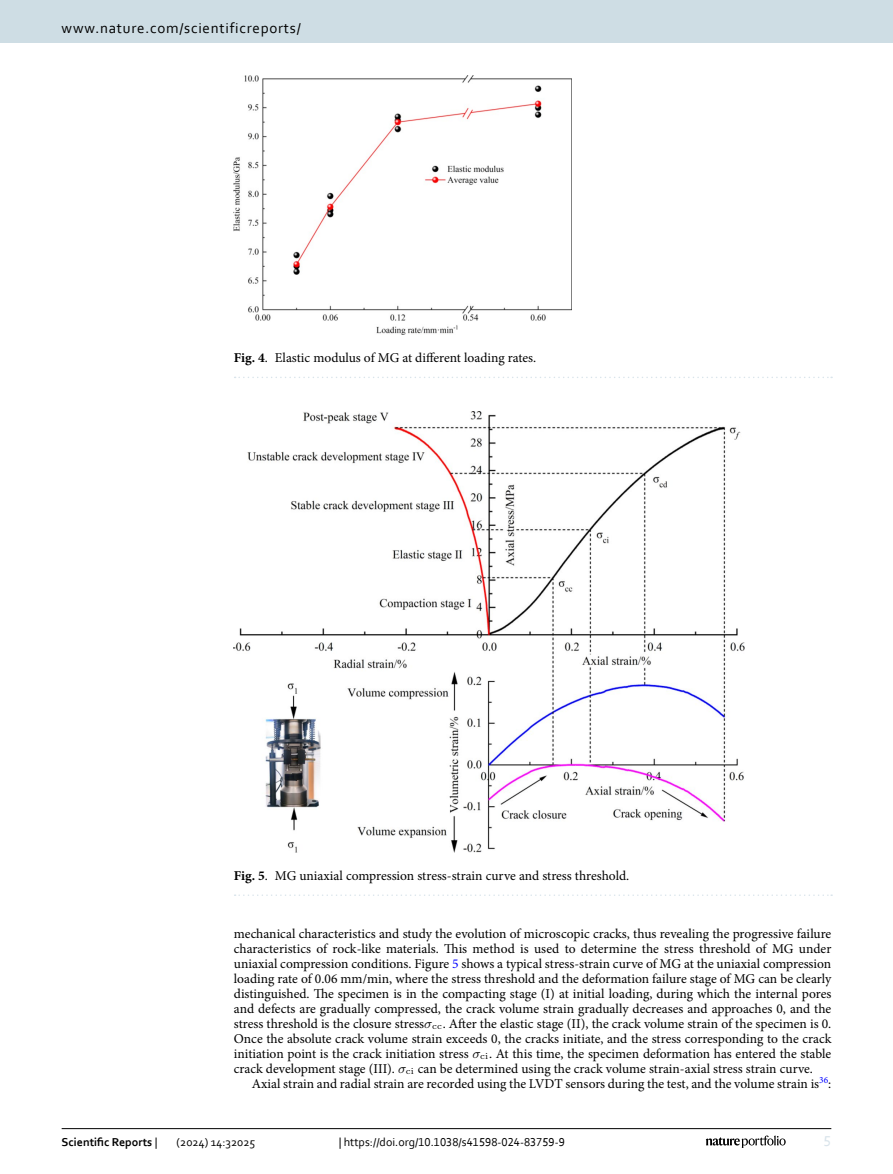
<style>
.page{position:relative;width:893px;height:1174px;background:#fff}
.page>*{position:absolute;margin:0;border:0;box-sizing:border-box;transform-origin:0 0}
.t1{font:15px "Corbel";letter-spacing:.05em;color:#000}
.t2{font:15px "Corbel";color:#d9e4eb}
.Body_Text{font:13.5px/15px "Minion Pro";color:#000;text-align:justify}
.Figure_Caption{font:13.5px "Minion Pro";color:#000}
.Body_Text_Indent{font:13.5px "Minion Pro";color:#000}
.t3{font:12px "Corbel";color:#000}
.t4{font:700 12px "Corbel";color:#000}
.t5{font:9px "SFRM0600";color:#000}
.s1{font-weight:700}
.s2{color:#00f}
.s3{font-weight:400}
</style>
<div class="page">
<img style="left:234px;top:412px;width:510px;height:440px">
<svg style="left:235px;top:894px;width:597px;height:2px"></svg>
<img style="left:234px;top:76px;width:338px;height:258px">
<svg style="left:235px;top:377px;width:597px;height:1px"></svg>
<hr style="left:62px;top:1128px;width:769px;height:1px;background:#000">
<svg style="left:706px;top:1135px;width:80px;height:12px"></svg>
<div style="left:0;top:0;width:893px;height:43px;background:#cedde4"></div>
<p class="t1" style="left:62px;top:18px;width:241px">www.nature.com/scientificreports/</p>
<p class="Figure_Caption" style="left:234px;top:349px;width:304px"><span class="s1">Fig. 4</span>. Elastic modulus of MG at different loading rates.</p>
<p class="Figure_Caption" style="left:234px;top:866px;width:397px"><span class="s1">Fig. 5</span>. MG uniaxial compression stress-strain curve and stress threshold.</p>
<p class="Body_Text" style="left:234px;top:926px;width:599px">mechanical characteristics and study the evolution of microscopic cracks, thus revealing the progressive failure characteristics of rock-like materials. This method is used to determine the stress threshold of MG under uniaxial compression conditions. Figure <span class="s2">5</span> shows a typical stress-strain curve of MG at the uniaxial compression loading rate of 0.06 mm/min, where the stress threshold and the deformation failure stage of MG can be clearly distinguished. The specimen is in the compacting stage (I) at initial loading, during which the internal pores and defects are gradually compressed, the crack volume strain gradually decreases and approaches 0, and the stress threshold is the closure stress</p>
<p class="Body_Text" style="left:234px;top:1016px;width:599px;text-indent:209px">. After the elastic stage (II), the crack volume strain of the specimen is 0.<br>Once the absolute crack volume strain exceeds 0, the cracks initiate, and the stress corresponding to the crack initiation point is the crack initiation stress</p>
<p class="t5" style="left:424px;top:1020px;width:19px"><sup>σ</sup>cc</p>
<p class="t5" style="left:472px;top:1050px;width:17px"><sup>σ</sup>ci</p>
<p class="Body_Text" style="left:489px;top:1046px;width:344px">. At this time, the specimen deformation has entered the stable</p>
<p class="Body_Text" style="left:234px;top:1061px;width:163px">crack development stage (III).</p>
<p class="t5" style="left:398px;top:1065px;width:17px"><sup>σ</sup>ci</p>
<p class="Body_Text" style="left:418px;top:1061px;width:397px">can be determined using the crack volume strain-axial stress strain curve.</p>
<p class="Body_Text_Indent" style="left:252px;top:1074px;width:581px">Axial strain and radial strain are recorded using the LVDT sensors during the test, and the volume strain is<sup>36</sup>:</p>
<p class="t4" style="left:62px;top:1134px;width:97px">Scientific Reports <span class="s3">|</span></p>
<p class="t3" style="left:177px;top:1134px;width:80px">(2024) 14:32025</p>
<p class="t3" style="left:339px;top:1134px;width:228px">| https://doi.org/10.1038/s41598-024-83759-9</p>
<p class="t2" style="left:824px;top:1132px;width:9px">5</p>
</div>
